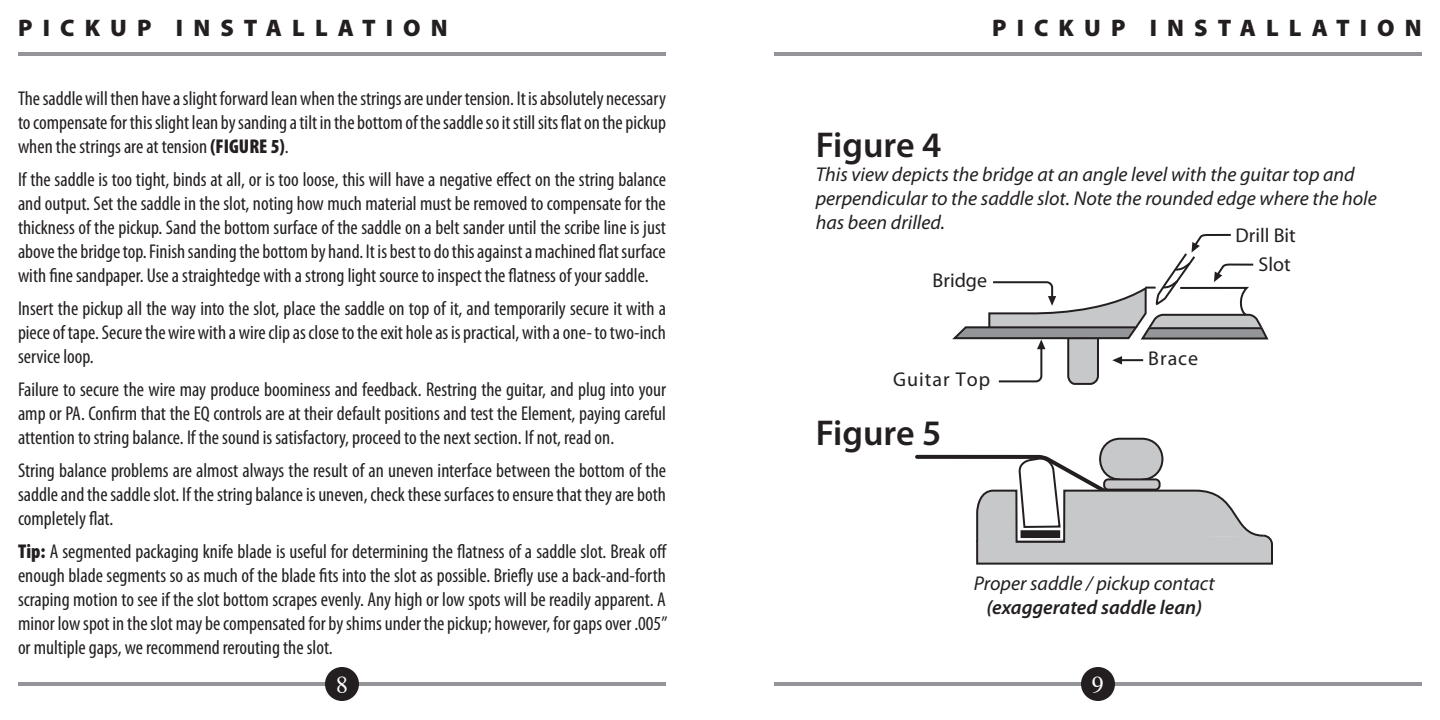
<style>
.page{position:relative;width:1440px;height:720px;background:#fff}
.page>*{position:absolute;margin:0;border:0;box-sizing:border-box;transform-origin:0 0}
.t1{font:600 36px "Myriad Pro";color:#231f20}
.t2{font:900 24px "Myriad Pro";letter-spacing:.42em;color:#231f20}
.t3{font:24px "Times";color:#fff}
.t4{font:condensed 20px/24px "Myriad Pro";color:#231f20;text-align:justify}
.t5{font:italic 20px/24px "Myriad Pro";color:#231f20}
.t6{font:italic 600 20px "Myriad Pro";color:#231f20}
.t7{font:20px "Myriad Pro";letter-spacing:.05em;color:#231f20}
.t8{font:20px "Myriad";color:#231f20}
.s1{font-weight:900}
</style>
<div class="page">
<hr style="left:18px;top:682px;width:648px;height:4px;background:#939598">
<div style="left:325px;top:667px;width:34px;height:34px;background:#231f20;border-radius:50%"></div>
<hr style="left:774px;top:682px;width:648px;height:4px;background:#939598">
<div style="left:1081px;top:667px;width:34px;height:34px;background:#231f20;border-radius:50%"></div>
<svg style="left:915px;top:453px;width:358px;height:112px"></svg>
<div style="left:1022px;top:531px;width:37px;height:6px;background:#231f20"></div>
<div style="left:1021px;top:530px;width:39px;height:8px;border:2px solid #231f20"></div>
<div style="left:1100px;top:439px;width:62px;height:41px;background:#c7c8ca;border-radius:20px"></div>
<div style="left:1099px;top:438px;width:64px;height:43px;border:2px solid #231f20;border-radius:20px"></div>
<div style="left:1104px;top:479px;width:56px;height:11px;background:#c7c8ca;border-radius:4px"></div>
<div style="left:1103px;top:478px;width:58px;height:13px;border:2px solid #231f20;border-radius:4px"></div>
<svg style="left:952px;top:233px;width:317px;height:152px"></svg>
<hr style="left:18px;top:52px;width:648px;height:4px;background:#939598">
<hr style="left:774px;top:52px;width:648px;height:4px;background:#939598">
<p class="t2" style="left:18px;top:12px;width:431px">PI CKUP INSTALLATI ON</p>
<p class="t4" style="left:18px;top:86px;width:650px">The saddle will then have a slight forward lean when the strings are under tension. It is absolutely necessary to compensate for this slight lean by sanding a tilt in the bottom of the saddle so it still sits flat on the pickup when the strings are at tension <span class="s1">(FIGURE 5)</span>.</p>
<p class="t4" style="left:18px;top:167px;width:650px">If the saddle is too tight, binds at all, or is too loose, this will have a negative effect on the string balance and output. Set the saddle in the slot, noting how much material must be removed to compensate for the thickness of the pickup. Sand the bottom surface of the saddle on a belt sander until the scribe line is just above the bridge top. Finish sanding the bottom by hand. It is best to do this against a machined flat surface with fine sandpaper. Use a straightedge with a strong light source to inspect the flatness of your saddle.</p>
<p class="t4" style="left:18px;top:296px;width:649px">Insert the pickup all the way into the slot, place the saddle on top of it, and temporarily secure it with a piece of tape. Secure the wire with a wire clip as close to the exit hole as is practical, with a one- to two-inch service loop.</p>
<p class="t4" style="left:18px;top:377px;width:650px">Failure to secure the wire may produce boominess and feedback. Restring the guitar, and plug into your amp or PA. Confirm that the EQ controls are at their default positions and test the Element, paying careful attention to string balance. If the sound is satisfactory, proceed to the next section. If not, read on.</p>
<p class="t4" style="left:18px;top:458px;width:650px">String balance problems are almost always the result of an uneven interface between the bottom of the saddle and the saddle slot. If the string balance is uneven, check these surfaces to ensure that they are both completely flat.</p>
<p class="t4" style="left:18px;top:539px;width:651px"><span class="s1">Tip:</span> A segmented packaging knife blade is useful for determining the flatness of a saddle slot. Break off enough blade segments so as much of the blade fits into the slot as possible. Briefly use a back-and-forth scraping motion to see if the slot bottom scrapes evenly. Any high or low spots will be readily apparent. A minor low spot in the slot may be compensated for by shims under the pickup; however, for gaps over .005” or multiple gaps, we recommend rerouting the slot.</p>
<p class="t3" style="left:336px;top:662px;width:13px">8</p>
<p class="t2" style="left:992px;top:12px;width:431px">PI CKUP INSTALLATI ON</p>
<h1 class="t1" style="left:816px;top:122px;width:127px">Figure 4</h1>
<p class="t5" style="left:816px;top:162px;width:563px">This view depicts the bridge at an angle level with the guitar top and perpendicular to the saddle slot. Note the rounded edge where the hole has been drilled.</p>
<p class="t8" style="left:1236px;top:226px;width:62px">Drill Bit</p>
<p class="t7" style="left:933px;top:268px;width:56px">Bridge</p>
<p class="t7" style="left:893px;top:367px;width:98px">Guitar Top</p>
<h1 class="t1" style="left:816px;top:410px;width:127px">Figure 5</h1>
<p class="t7" style="left:1148px;top:346px;width:51px">Brace</p>
<p class="t8" style="left:1259px;top:254px;width:34px">Slot</p>
<p class="t5" style="left:974px;top:571px;width:242px">Proper saddle / pickup contact</p>
<p class="t6" style="left:986px;top:595px;width:217px">(exaggerated saddle lean)</p>
<p class="t3" style="left:1092px;top:662px;width:13px">9</p>
</div>
